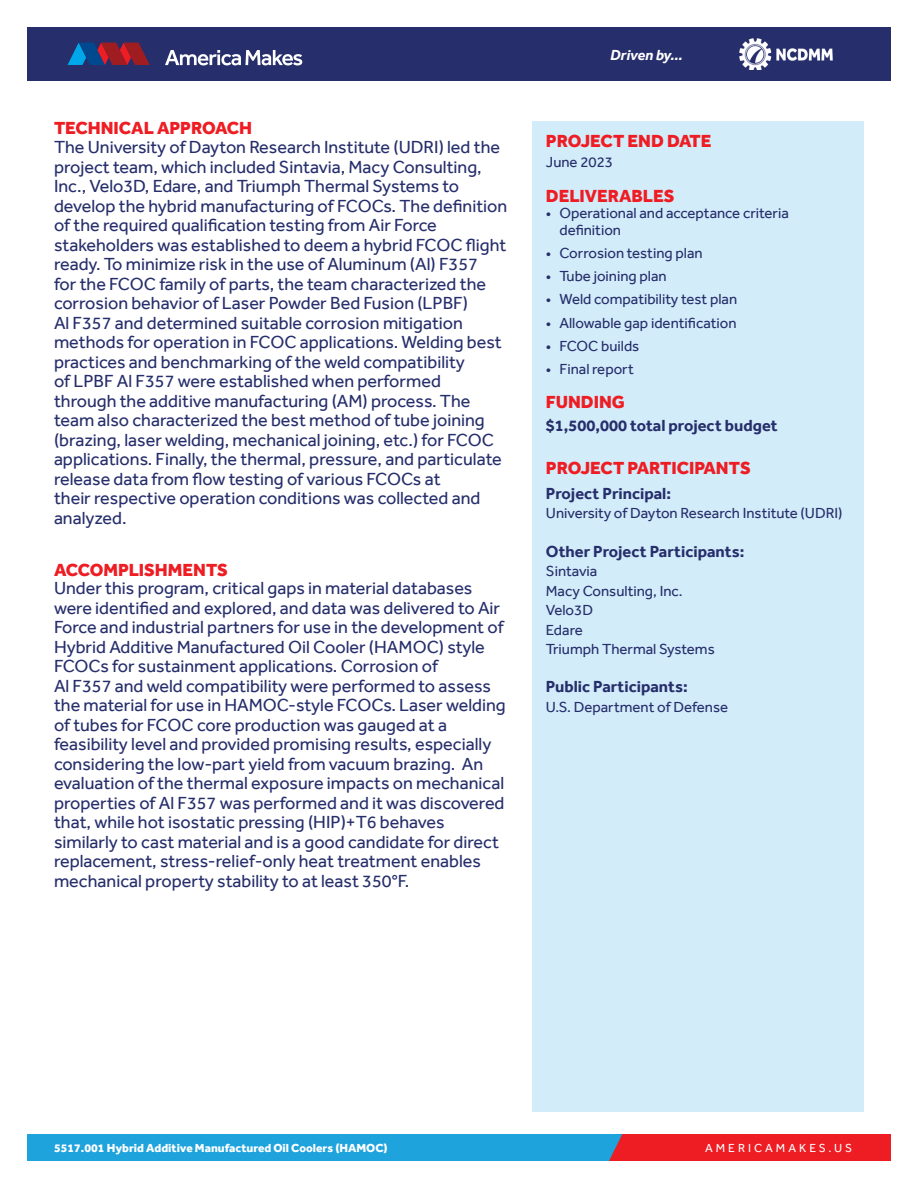
<style>
.page{position:relative;width:918px;height:1188px;background:#fff}
.page>*{position:absolute;margin:0;border:0;box-sizing:border-box;transform-origin:0 0}
.Body_Copy{font:18px/19.5px "Effra";color:#262e6b}
.Red_Heading{font:800 18px "Effra";color:#ee1d23}
.Sidebar-Deliverable{font:800 18px "Effra";color:#ee1d23}
.Sidebar-Bold_sub_hea{font:700 16.5px "Effra";color:#262e6b}
.Sidebar-Body_copy{font:15px/19.5px "Effra";color:#262e6b}
.t1{font:italic 700 15px "Effra";letter-spacing:-.005em;color:#fff}
.t2{font:800 12px "Effra";color:#fff}
.t3{font:12px "Effra";letter-spacing:.25em;color:#fff}
.s1{font-weight:800;color:#ee1d23}
</style>
<div class="page">
<div style="left:27px;top:27px;width:864px;height:54px;background:#262e6b"></div>
<svg style="left:67px;top:43px;width:83px;height:22px"></svg>
<svg style="left:165px;top:50px;width:137px;height:15px"></svg>
<img style="left:740px;top:38px;width:92px;height:32px">
<div style="left:27px;top:1134px;width:840px;height:27px;background:#1ea3dc"></div>
<div style="left:609px;top:1134px;width:282px;height:27px;background:#ee1d23"></div>
<div style="left:532px;top:122px;width:332px;height:990px;background:#d3ecfa"></div>
<p class="Body_Copy" style="left:54px;top:118px;width:455px"><span class="s1">TECHNICAL APPROACH<br></span>The University of Dayton Research Institute (UDRI) led the project team, which included Sintavia, Macy Consulting, Inc., Velo3D, Edare, and Triumph Thermal Systems to develop the hybrid manufacturing of FCOCs. The definition of the required qualification testing from Air Force stakeholders was established to deem a hybrid FCOC flight ready. To minimize risk in the use of Aluminum (Al) F357<br>for the FCOC family of parts, the team characterized the corrosion behavior of Laser Powder Bed Fusion (LPBF)<br>Al F357 and determined suitable corrosion mitigation methods for operation in FCOC applications. Welding best practices and benchmarking of the weld compatibility<br>of LPBF Al F357 were established when performed through the additive manufacturing (AM) process. The team also characterized the best method of tube joining (brazing, laser welding, mechanical joining, etc.) for FCOC applications. Finally, the thermal, pressure, and particulate release data from flow testing of various FCOCs at<br>their respective operation conditions was collected and analyzed.</p>
<p class="Body_Copy" style="left:54px;top:560px;width:453px"><span class="s1">ACCOMPLISHMENTS<br></span>Under this program, critical gaps in material databases were identified and explored, and data was delivered to Air Force and industrial partners for use in the development of Hybrid Additive Manufactured Oil Cooler (HAMOC) style FCOCs for sustainment applications. Corrosion of<br>Al F357 and weld compatibility were performed to assess the material for use in HAMOC-style FCOCs. Laser welding of tubes for FCOC core production was gauged at a feasibility level and provided promising results, especially considering the low-part yield from vacuum brazing. An evaluation of the thermal exposure impacts on mechanical properties of Al F357 was performed and it was discovered that, while hot isostatic pressing (HIP)+T6 behaves similarly to cast material and is a good candidate for direct replacement, stress-relief-only heat treatment enables mechanical property stability to at least 350°F.</p>
<p class="t1" style="left:610px;top:46px;width:74px">Driven by...</p>
<p class="Red_Heading" style="left:546px;top:130px;width:167px">PROJECT END DATE</p>
<p class="Sidebar-Body_copy" style="left:546px;top:152px;width:69px">June 2023</p>
<p class="Red_Heading" style="left:546px;top:185px;width:130px">DELIVERABLES</p>
<p class="Sidebar-Body_copy" style="left:559px;top:205px;width:231px;line-height:16.5px;text-indent:-14px">• Operational and acceptance criteria definition</p>
<p class="Sidebar-Body_copy" style="left:546px;top:243px;width:158px">• Corrosion testing plan</p>
<p class="Sidebar-Body_copy" style="left:546px;top:266px;width:122px">• Tube joining plan</p>
<p class="Sidebar-Body_copy" style="left:546px;top:289px;width:193px">• Weld compatibility test plan</p>
<p class="Sidebar-Body_copy" style="left:546px;top:313px;width:192px">• Allowable gap identification</p>
<p class="Sidebar-Body_copy" style="left:546px;top:336px;width:95px">• FCOC builds</p>
<p class="Sidebar-Body_copy" style="left:546px;top:359px;width:89px">• Final report</p>
<p class="Sidebar-Deliverable" style="left:546px;top:392px;width:80px">FUNDING</p>
<p class="Sidebar-Bold_sub_hea" style="left:546px;top:416px;width:233px">$1,500,000 total project budget</p>
<p class="Red_Heading" style="left:546px;top:457px;width:206px">PROJECT PARTICIPANTS</p>
<p class="Sidebar-Bold_sub_hea" style="left:546px;top:484px;width:127px">Project Principal:</p>
<p class="Sidebar-Body_copy" style="left:546px;top:503px;width:298px">University of Dayton Research Institute (UDRI)</p>
<p class="Sidebar-Bold_sub_hea" style="left:546px;top:541px;width:200px">Other Project Participants:</p>
<p class="Sidebar-Body_copy" style="left:546px;top:561px;width:170px">Sintavia<br>Macy Consulting, Inc.<br>Velo3D<br>Edare<br>Triumph Thermal Systems</p>
<p class="Sidebar-Bold_sub_hea" style="left:546px;top:677px;width:143px">Public Participants:</p>
<p class="Sidebar-Body_copy" style="left:546px;top:697px;width:184px">U.S. Department of Defense</p>
<p class="t2" style="left:54px;top:1140px;width:335px">5517.001 Hybrid Additive Manufactured Oil Coolers (HAMOC)</p>
<p class="t3" style="left:705px;top:1140px;width:149px">AMERICAMAKES.US</p>
</div>
